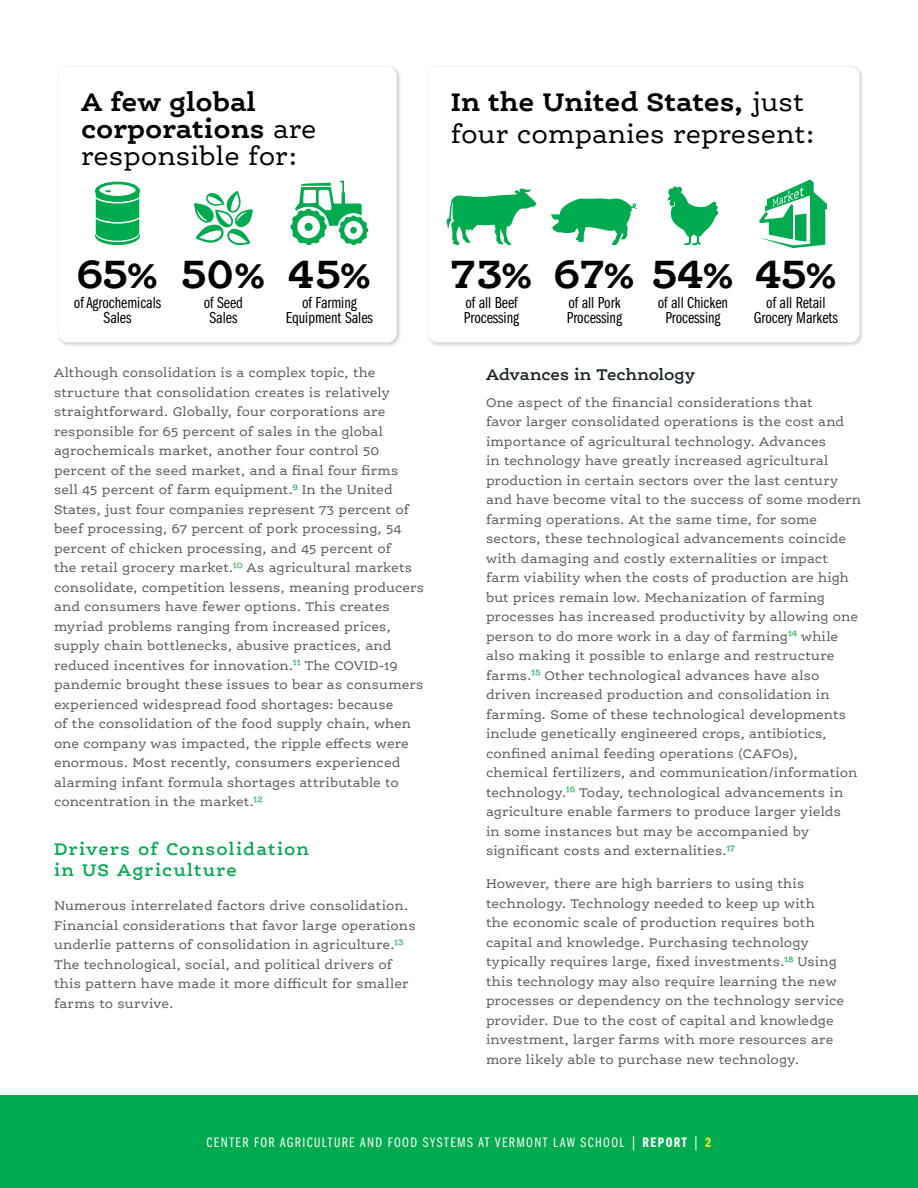
<style>
.page{position:relative;width:918px;height:1188px;background:#fff}
.page>*{position:absolute;margin:0;border:0;box-sizing:border-box;transform-origin:0 0}
.t1{font:700 42px "Ernestine Pro";letter-spacing:-.02em;color:#000}
.t2{font:27px/32.4px "Ernestine Pro";color:#000}
.t3{font:700 27px/27px "Ernestine Pro";color:#000}
.t4{font:600 18px/21.6px "Ernestine Pro";letter-spacing:.065em;color:#00aa4f}
.t5{font:16.5px/15px "Franklin Gothic LT Pro Bk Cm";color:#000;text-align:center}
.t6{font:600 16.5px "Ernestine Pro";color:#152128}
.t7{font:14.25px "Franklin Gothic LT Pro Bk Cm";letter-spacing:.105em;color:#fff}
.paragraph{font:13.5px/19.5px "Ernestine Pro";letter-spacing:.005em;color:#58595b}
.s1{font-weight:400}
.s2{font-weight:700}
.s3{font-size:36.75px}
.s4{font-size:15px;color:#33b66a}
.s5{font-family:"Franklin Gothic LT Pro Dm Cm"}
.s6{font-family:"Franklin Gothic LT Pro Dm Cm";color:#ebe72a}
</style>
<div class="page">
<img style="left:58px;top:66px;width:343px;height:280px">
<div style="left:59px;top:67px;width:338px;height:275px;background:#fff;border-radius:9px"></div>
<svg style="left:95px;top:182px;width:45px;height:63px"></svg>
<svg style="left:194px;top:191px;width:59px;height:55px"></svg>
<svg style="left:291px;top:181px;width:77px;height:64px"></svg>
<div style="left:350px;top:227px;width:7px;height:7px;background:#00aa4f;border-radius:50%"></div>
<img style="left:428px;top:66px;width:435px;height:280px">
<div style="left:428px;top:67px;width:431px;height:275px;background:#fff;border-radius:9px"></div>
<svg style="left:447px;top:188px;width:90px;height:57px"></svg>
<svg style="left:551px;top:198px;width:87px;height:47px"></svg>
<svg style="left:668px;top:186px;width:50px;height:60px"></svg>
<svg style="left:759px;top:180px;width:68px;height:68px"></svg>
<div style="left:0;top:1096px;width:918px;height:92px;background:#00aa4f"></div>
<p class="t3" style="left:81px;top:87px;width:237px">A few global corporations <span class="s1">are responsible for:</span></p>
<p class="t2" style="left:451px;top:85px;width:366px"><span class="s2">In the United States,</span> just four companies represent:</p>
<p class="t1" style="left:76px;top:247px;width:84px">65<span class="s3">%</span></p>
<p class="t5" style="left:74px;top:295px;width:89px">of Agrochemicals<br>Sales</p>
<p class="t1" style="left:181px;top:247px;width:87px">50<span class="s3">%</span></p>
<p class="t5" style="left:204px;top:295px;width:41px">of Seed<br>Sales</p>
<p class="t1" style="left:287px;top:247px;width:87px">45<span class="s3">%</span></p>
<p class="t5" style="left:286px;top:295px;width:89px">of Farming<br>Equipment Sales</p>
<p class="paragraph" style="left:54px;top:363px;width:371px">Although consolidation is a complex topic, the structure that consolidation creates is relatively straightforward. Globally, four corporations are responsible for 65 percent of sales in the global agrochemicals market, another four control 50 percent of the seed market, and a final four firms sell 45 percent of farm equipment.<span class="s4">9</span> In the United States, just four companies represent 73 percent of beef processing, 67 percent of pork processing, 54 percent of chicken processing, and 45 percent of<br>the retail grocery market.<span class="s4">10</span> As agricultural markets consolidate, competition lessens, meaning producers and consumers have fewer options. This creates myriad problems ranging from increased prices, supply chain bottlenecks, abusive practices, and reduced incentives for innovation.<span class="s4">11</span> The COVID-19 pandemic brought these issues to bear as consumers experienced widespread food shortages: because<br>of the consolidation of the food supply chain, when one company was impacted, the ripple effects were enormous. Most recently, consumers experienced alarming infant formula shortages attributable to concentration in the market.<span class="s4">12</span></p>
<h3 class="t4" style="left:54px;top:838px;width:257px">Drivers of Consolidation in US Agriculture</h3>
<p class="paragraph" style="left:54px;top:896px;width:363px">Numerous interrelated factors drive consolidation.<br>Financial considerations that favor large operations underlie patterns of consolidation in agriculture.<span class="s4">13<br></span>The technological, social, and political drivers of this pattern have made it more difficult for smaller farms to survive.</p>
<p class="t1" style="left:450px;top:247px;width:85px">73<span class="s3">%</span></p>
<p class="t5" style="left:464px;top:295px;width:57px;text-align:left">of all Beef<br>Processing</p>
<p class="t1" style="left:553px;top:247px;width:183px">67<span class="s3">%</span> 54<span class="s3">%</span></p>
<p class="t5" style="left:567px;top:295px;width:57px;text-align:left">of all Pork<br>Processing</p>
<p class="t5" style="left:658px;top:295px;width:72px">of all Chicken<br>Processing</p>
<p class="t1" style="left:754px;top:247px;width:85px">45<span class="s3">%</span></p>
<p class="t5" style="left:754px;top:295px;width:85px">of all Retail<br>Grocery Markets</p>
<h4 class="t6" style="left:486px;top:364px;width:210px">Advances in Technology</h4>
<p class="paragraph" style="left:486px;top:392px;width:376px">One aspect of the financial considerations that<br>favor larger consolidated operations is the cost and importance of agricultural technology. Advances<br>in technology have greatly increased agricultural production in certain sectors over the last century and have become vital to the success of some modern farming operations. At the same time, for some sectors, these technological advancements coincide with damaging and costly externalities or impact farm viability when the costs of production are high but prices remain low. Mechanization of farming processes has increased productivity by allowing one person to do more work in a day of farming<span class="s4">14</span> while also making it possible to enlarge and restructure farms.<span class="s4">15</span> Other technological advances have also driven increased production and consolidation in farming. Some of these technological developments include genetically engineered crops, antibiotics, confined animal feeding operations (CAFOs), chemical fertilizers, and communication/information technology.<span class="s4">16</span> Today, technological advancements in agriculture enable farmers to produce larger yields<br>in some instances but may be accompanied by significant costs and externalities.<span class="s4">17</span></p>
<p class="paragraph" style="left:486px;top:874px;width:360px">However, there are high barriers to using this technology. Technology needed to keep up with<br>the economic scale of production requires both capital and knowledge. Purchasing technology typically requires large, fixed investments.<span class="s4">18</span> Using this technology may also require learning the new processes or dependency on the technology service provider. Due to the cost of capital and knowledge investment, larger farms with more resources are more likely able to purchase new technology.</p>
<p class="t7" style="left:207px;top:1134px;width:506px">CENTER FOR AGRICULTURE AND FOOD SYSTEMS AT VERMONT LAW SCHOOL | <span class="s5">REPORT</span> | <span class="s6">2</span></p>
</div>
